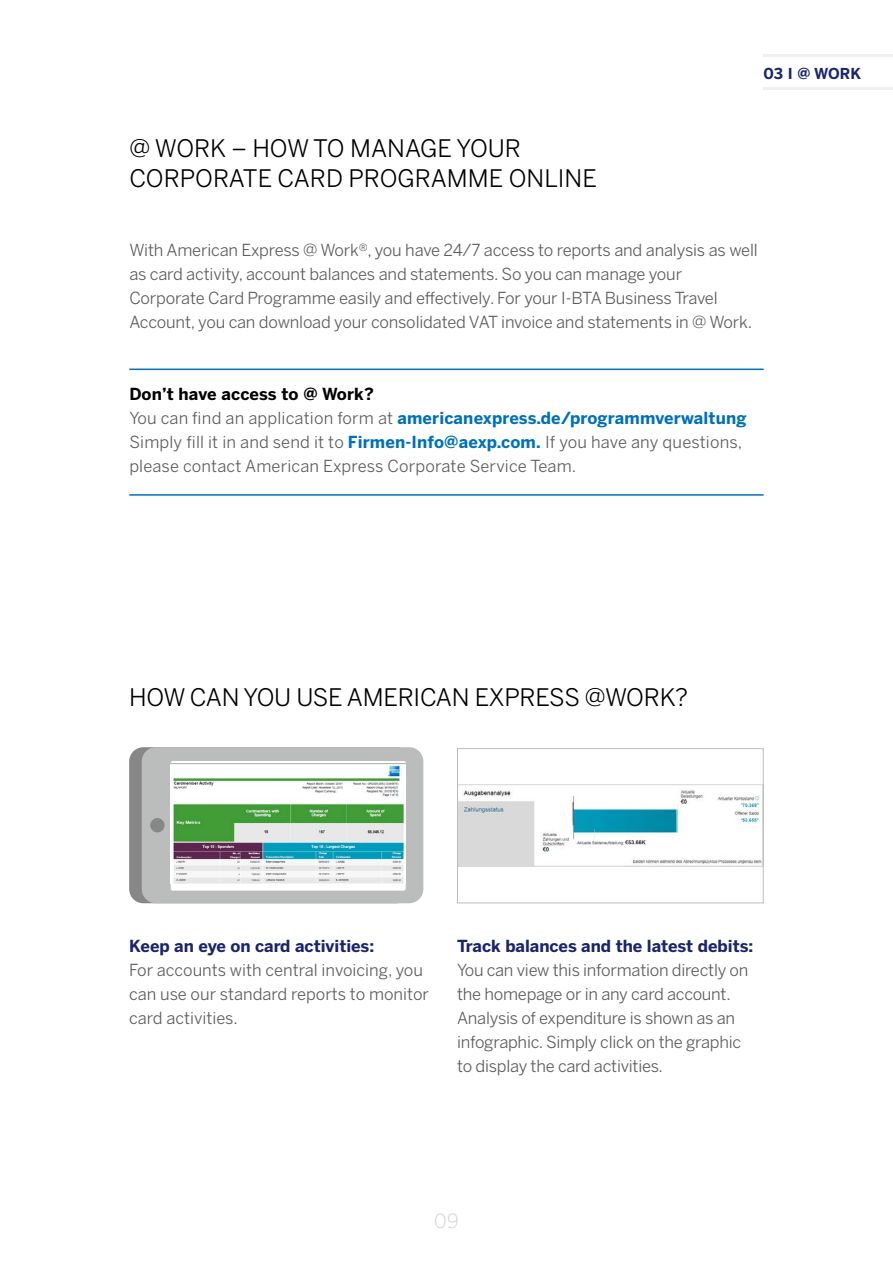
<style>
.page{position:relative;width:893px;height:1263px;background:#fff}
.page>*{position:absolute;margin:0;border:0;box-sizing:border-box;transform-origin:0 0}
.t1{font:24px/30px "Benton Sans";letter-spacing:-.01em;color:#000}
.t2{font:300 19.5px "Benton Sans";color:#cfd0d0}
.t3{font:16.5px/24px "Benton Sans";letter-spacing:-.01em;color:#5d5d5d}
.t4{font:16.5px/24px "Benton Sans";letter-spacing:.01em;color:#5d5d5d}
.t5{font:700 16.5px "Benton Sans";color:#1b256c}
.t6{font:700 15px "Benton Sans";letter-spacing:-.01em;color:#1b256c}
.s1{font-weight:700;color:#000}
.s2{font-weight:700;color:#0070bb}
</style>
<div class="page">
<hr style="left:129px;top:369px;width:635px;height:1px;background:#0070bb">
<hr style="left:129px;top:494px;width:635px;height:2px;background:#0070bb">
<div style="left:129px;top:747px;width:282px;height:156px;background:#868786;border-radius:14px"></div>
<div style="left:142px;top:747px;width:281px;height:156px;background:#bbbcbc;border-radius:14px"></div>
<svg style="left:171px;top:761px;width:235px;height:130px;background:#f4f4f4"></svg>
<img style="left:171px;top:764px;width:235px;height:119px">
<div style="left:150px;top:818px;width:15px;height:14px;background:#868786;border-radius:50%"></div>
<img style="left:459px;top:785px;width:303px;height:82px">
<div style="left:457px;top:748px;width:307px;height:155px;border:1px solid #bbbcbc"></div>
<hr style="left:764px;top:88px;width:129px;height:2px;background:#efefef">
<hr style="left:764px;top:55px;width:129px;height:2px;background:#efefef">
<h1 class="t1" style="left:129px;top:133px;width:469px">@ WORK – HOW TO MANAGE YOUR<br>CORPORATE CARD PROGRAMME ONLINE</h1>
<p class="t6" style="left:764px;top:64px;width:99px">03 I @ WORK</p>
<p class="t3" style="left:129px;top:238px;width:630px">With American Express @ Work®, you have 24/7 access to reports and analysis as well as card activity, account balances and statements. So you can manage your Corporate Card Programme easily and effectively. For your I-BTA Business Travel Account, you can download your consolidated VAT invoice and statements in @ Work.</p>
<p class="t4" style="left:129px;top:382px;width:619px"><span class="s1">Don’t have access to @ Work?<br></span>You can find an application form at <span class="s2">americanexpress.de/programmverwaltung </span>Simply fill it in and send it to <span class="s2">Firmen-Info@aexp.com.</span> If you have any questions, please contact American Express Corporate Service Team.</p>
<h1 class="t1" style="left:129px;top:681px;width:560px">HOW CAN YOU USE AMERICAN EXPRESS @WORK?</h1>
<p class="t5" style="left:129px;top:936px;width:247px">Keep an eye on card activities:</p>
<p class="t3" style="left:129px;top:958px;width:301px">For accounts with central invoicing, you can use our standard reports to monitor card activities.</p>
<p class="t5" style="left:457px;top:936px;width:298px">Track balances and the latest debits:</p>
<p class="t3" style="left:457px;top:958px;width:293px">You can view this information directly on the homepage or in any card account.<br>Analysis of expenditure is shown as an infographic. Simply click on the graphic to display the card activities.</p>
<p class="t2" style="left:434px;top:1209px;width:26px">09</p>
</div>
